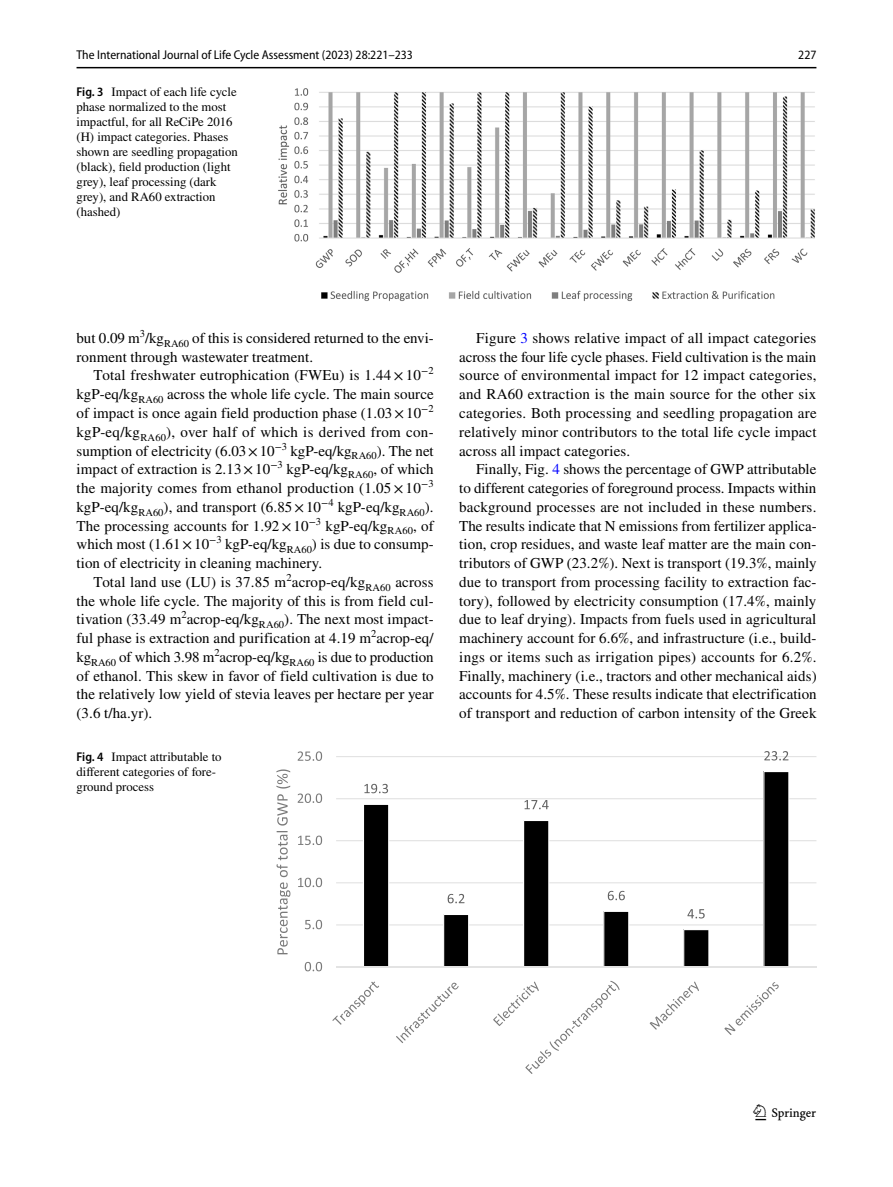
<style>
.page{position:relative;width:893px;height:1187px;background:#fff}
.page>*{position:absolute;margin:0;border:0;box-sizing:border-box;transform-origin:0 0}
.t1{font:22.5px "Springnew Regular 3";color:#000}
.t2{font:15px/18.8px "STIX";letter-spacing:.005em;color:#000;text-align:justify}
.t3{font:12.75px/15px "STIX";color:#000}
.t4{font:semi-condensed 12.75px "Myriad Pro";color:#000}
.s1{font-family:"Myriad Pro";font-weight:600;font-stretch:semi-condensed}
.s2{color:#00f}
</style>
<div class="page">
<hr style="left:77px;top:67px;width:739px;height:1px;background:#000">
<img style="left:278px;top:88px;width:537px;height:214px">
<hr style="left:336px;top:756px;width:480px;height:1px;background:#e3e3e3">
<hr style="left:336px;top:798px;width:480px;height:1px;background:#e3e3e3">
<hr style="left:336px;top:840px;width:480px;height:1px;background:#e3e3e3">
<hr style="left:336px;top:882px;width:480px;height:1px;background:#e3e3e3">
<hr style="left:336px;top:924px;width:480px;height:1px;background:#e3e3e3">
<svg style="left:363px;top:804px;width:26px;height:162px;background:#141414"></svg>
<svg style="left:443px;top:914px;width:26px;height:52px"></svg>
<svg style="left:523px;top:821px;width:26px;height:145px;background:#131313"></svg>
<svg style="left:603px;top:911px;width:26px;height:55px"></svg>
<svg style="left:683px;top:929px;width:26px;height:37px"></svg>
<svg style="left:763px;top:771px;width:26px;height:195px;background:#131313"></svg>
<hr style="left:336px;top:966px;width:480px;height:1px;background:#e3e3e3">
<svg style="left:364px;top:783px;width:24px;height:10px"></svg>
<svg style="left:448px;top:893px;width:16px;height:10px"></svg>
<svg style="left:524px;top:800px;width:25px;height:9px"></svg>
<svg style="left:608px;top:890px;width:17px;height:10px"></svg>
<svg style="left:687px;top:909px;width:18px;height:9px"></svg>
<svg style="left:764px;top:751px;width:24px;height:9px"></svg>
<svg style="left:305px;top:962px;width:17px;height:9px"></svg>
<svg style="left:305px;top:919px;width:17px;height:10px"></svg>
<svg style="left:298px;top:877px;width:24px;height:10px"></svg>
<svg style="left:298px;top:835px;width:24px;height:10px"></svg>
<svg style="left:298px;top:793px;width:24px;height:10px"></svg>
<svg style="left:298px;top:751px;width:24px;height:9px"></svg>
<svg style="left:332px;top:981px;width:47px;height:43px"></svg>
<svg style="left:396px;top:982px;width:63px;height:61px"></svg>
<svg style="left:493px;top:980px;width:127px;height:93px"></svg>
<svg style="left:650px;top:981px;width:49px;height:48px"></svg>
<svg style="left:724px;top:982px;width:55px;height:52px"></svg>
<svg style="left:276px;top:769px;width:14px;height:185px"></svg>
<p class="t4" style="left:77px;top:48px;width:338px">The International Journal of Life Cycle Assessment (2023) 28:221–233</p>
<p class="t4" style="left:798px;top:48px;width:20px">227</p>
<p class="t3" style="left:77px;top:85px;width:163px"><span class="s1">Fig. 3</span> Impact of each life cycle phase normalized to the most impactful, for all ReCiPe 2016 (H) impact categories. Phases shown are seedling propagation (black), field production (light grey), leaf processing (dark grey), and RA60 extraction (hashed)</p>
<p class="t2" style="left:77px;top:329px;width:359px">but 0.09 m<sup>3</sup>/kg<sub>RA60</sub> of this is considered returned to the envi&shy;ronment through wastewater treatment.</p>
<p class="t2" style="left:77px;top:367px;width:359px;text-indent:17px">Total freshwater eutrophication (FWEu) is 1.44 × -10<sup>−2 </sup>kgP-eq/kg<sub>RA60</sub> across the whole life cycle. The main source of impact is once again field production phase (1.03× -10<sup>−2 </sup>kgP-eq/kg<sub>RA60</sub>), over half of which is derived from con&shy;sumption of electricity (6.03× -10<sup>−3</sup> kgP-eq/kg<sub>RA60</sub>). The net impact of extraction is 2.13× -10<sup>−3</sup> kgP-eq/kg<sub>RA60</sub>, of which the majority comes from ethanol production (1.05× -10<sup>−3 </sup>kgP-eq/kg<sub>RA60</sub>), and transport (6.85× -10<sup>−4</sup> kgP-eq/kg<sub>RA60</sub>).<br>The processing accounts for 1.92× -10<sup>−3</sup> kgP-eq/kg<sub>RA60</sub>, of which most (1.61× -10<sup>−3</sup> kgP-eq/kg<sub>RA60</sub>) is due to consump&shy;tion of electricity in cleaning machinery.</p>
<p class="t2" style="left:77px;top:573px;width:359px;text-indent:17px">Total land use (LU) is 37.85 m<sup>2</sup>acrop-eq/kg<sub>RA60</sub> across the whole life cycle. The majority of this is from field cul&shy;tivation (33.49 m<sup>2</sup>acrop-eq/kg<sub>RA60</sub>). The next most impact&shy;ful phase is extraction and purification at 4.19 m<sup>2</sup>acrop-eq/ kg<sub>RA60</sub> of which 3.98 m<sup>2</sup>acrop-eq/kg<sub>RA60</sub> is due to production of ethanol. This skew in favor of field cultivation is due to the relatively low yield of stevia leaves per hectare per year (3.6 t/ha.yr).</p>
<p class="t3" style="left:77px;top:749px;width:147px"><span class="s1">Fig. 4</span> Impact attributable to different categories of fore&shy;ground process</p>
<p class="t2" style="left:459px;top:329px;width:359px;text-indent:17px">Figure <span class="s2">3</span> shows relative impact of all impact categories across the four life cycle phases. Field cultivation is the main source of environmental impact for 12 impact categories, and RA60 extraction is the main source for the other six categories. Both processing and seedling propagation are relatively minor contributors to the total life cycle impact across all impact categories.</p>
<p class="t2" style="left:459px;top:461px;width:359px;text-indent:17px">Finally, Fig. <span class="s2">4</span> shows the percentage of GWP attributable to different categories of foreground process. Impacts within background processes are not included in these numbers.<br>The results indicate that N emissions from fertilizer applica&shy;tion, crop residues, and waste leaf matter are the main con&shy;tributors of GWP (23.2%). Next is transport (19.3%, mainly due to transport from processing facility to extraction fac&shy;tory), followed by electricity consumption (17.4%, mainly due to leaf drying). Impacts from fuels used in agricultural machinery account for 6.6%, and infrastructure (i.e., build&shy;ings or items such as irrigation pipes) accounts for 6.2%.<br>Finally, machinery (i.e., tractors and other mechanical aids) accounts for 4.5%. These results indicate that electrification of transport and reduction of carbon intensity of the Greek</p>
<h1 class="t1" style="left:755px;top:1104px;width:62px">1 3</h1>
</div>
